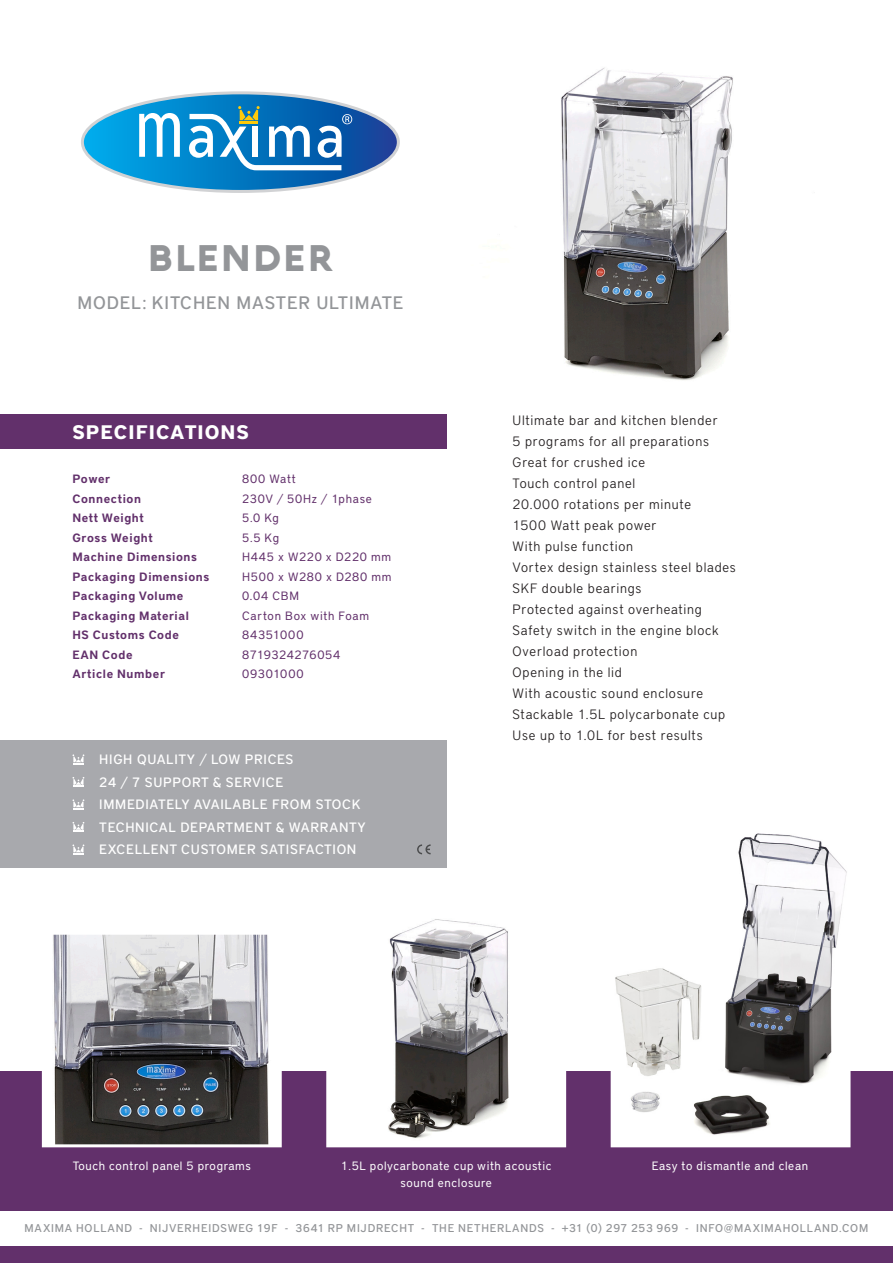
<style>
.page{position:relative;width:893px;height:1263px;background:#fff}
.page>*{position:absolute;margin:0;border:0;box-sizing:border-box;transform-origin:0 0}
.t1{font:900 36px "Aquawax";letter-spacing:.05em;color:#939598}
.t2{font:700 19.5px "District Pro";letter-spacing:.05em;color:#fff}
.t3{font:500 18px "District Pro";letter-spacing:.05em;color:#939598}
.t4{font:300 13.5px "District Pro";letter-spacing:.055em;color:#231f20}
.t5{font:500 13.5px "District Pro";letter-spacing:.05em;color:#fff}
.t6{font:600 12px "District Pro";letter-spacing:.05em;color:#62306b}
.t7{font:12px "District Pro";letter-spacing:.06em;color:#62306b}
.t8{font:12px/16.5px "District Pro";letter-spacing:.05em;color:#fff;text-align:center}
.t9{font:12px "District Pro";letter-spacing:.04em;color:#62306b}
.t10{font:500 11.25px "District Pro";letter-spacing:.07em;color:#939598}
</style>
<div class="page">
<div style="left:0;top:1071px;width:893px;height:192px;background:#62306b"></div>
<img style="left:561px;top:67px;width:172px;height:313px">
<div style="left:0;top:415px;width:446px;height:34px;background:#62306b"></div>
<svg style="left:82px;top:93px;width:316px;height:99px"></svg>
<div style="left:0;top:1211px;width:893px;height:34px;background:#fff"></div>
<div style="left:0;top:740px;width:446px;height:128px;background:#a8a9ad"></div>
<svg style="left:73px;top:754px;width:11px;height:10px"></svg>
<svg style="left:73px;top:777px;width:11px;height:10px"></svg>
<svg style="left:73px;top:799px;width:11px;height:10px"></svg>
<svg style="left:73px;top:844px;width:11px;height:10px"></svg>
<svg style="left:73px;top:822px;width:11px;height:10px"></svg>
<svg style="left:417px;top:844px;width:14px;height:10px"></svg>
<svg style="left:41px;top:934px;width:241px;height:214px;background:#8c8c8f"></svg>
<svg style="left:326px;top:919px;width:241px;height:229px"></svg>
<svg style="left:610px;top:833px;width:241px;height:315px"></svg>
<p class="t1" style="left:148px;top:234px;width:186px">BLENDER</p>
<p class="t3" style="left:77px;top:290px;width:328px">MODEL: KITCHEN MASTER ULTIMATE</p>
<p class="t2" style="left:73px;top:418px;width:178px">SPECIFICATIONS</p>
<p class="t6" style="left:73px;top:471px;width:39px">Power</p>
<p class="t6" style="left:73px;top:490px;width:70px">Connection</p>
<p class="t6" style="left:73px;top:510px;width:73px">Nett Weight</p>
<p class="t6" style="left:73px;top:529px;width:82px">Gross Weight</p>
<p class="t6" style="left:73px;top:549px;width:126px">Machine Dimensions</p>
<p class="t6" style="left:73px;top:568px;width:138px">Packaging Dimensions</p>
<p class="t6" style="left:73px;top:588px;width:112px">Packaging Volume</p>
<p class="t6" style="left:73px;top:607px;width:118px">Packaging Material</p>
<p class="t6" style="left:73px;top:627px;width:108px">HS Customs Code</p>
<p class="t6" style="left:73px;top:646px;width:62px">EAN Code</p>
<p class="t6" style="left:73px;top:666px;width:94px">Article Number</p>
<p class="t7" style="left:242px;top:471px;width:55px">800 Watt</p>
<p class="t7" style="left:242px;top:490px;width:131px">230V / 50Hz / 1phase</p>
<p class="t7" style="left:242px;top:510px;width:38px">5.0 Kg</p>
<p class="t7" style="left:242px;top:529px;width:39px">5.5 Kg</p>
<p class="t7" style="left:242px;top:549px;width:151px">H445 x W220 x D220 mm</p>
<p class="t7" style="left:242px;top:568px;width:151px">H500 x W280 x D280 mm</p>
<p class="t7" style="left:242px;top:588px;width:58px">0.04 CBM</p>
<p class="t7" style="left:242px;top:607px;width:129px">Carton Box with Foam</p>
<p class="t7" style="left:242px;top:627px;width:63px">84351000</p>
<p class="t9" style="left:242px;top:646px;width:100px">8719324276054</p>
<p class="t7" style="left:242px;top:666px;width:63px">09301000</p>
<p class="t5" style="left:99px;top:750px;width:196px">HIGH QUALITY / LOW PRICES</p>
<p class="t5" style="left:99px;top:773px;width:186px">24 / 7 SUPPORT &amp; SERVICE</p>
<p class="t5" style="left:99px;top:795px;width:263px">IMMEDIATELY AVAILABLE FROM STOCK</p>
<p class="t5" style="left:99px;top:818px;width:268px">TECHNICAL DEPARTMENT &amp; WARRANTY</p>
<p class="t5" style="left:99px;top:840px;width:259px">EXCELLENT CUSTOMER SATISFACTION</p>
<p class="t4" style="left:513px;top:411px;width:207px">Ultimate bar and kitchen blender</p>
<p class="t4" style="left:513px;top:432px;width:198px">5 programs for all preparations</p>
<p class="t4" style="left:513px;top:453px;width:134px">Great for crushed ice</p>
<p class="t4" style="left:513px;top:474px;width:124px">Touch control panel</p>
<p class="t4" style="left:513px;top:495px;width:180px">20.000 rotations per minute</p>
<p class="t4" style="left:513px;top:516px;width:145px">1500 Watt peak power</p>
<p class="t4" style="left:513px;top:537px;width:122px">With pulse function</p>
<p class="t4" style="left:513px;top:558px;width:225px">Vortex design stainless steel blades</p>
<p class="t4" style="left:513px;top:579px;width:130px">SKF double bearings</p>
<p class="t4" style="left:513px;top:600px;width:191px">Protected against overheating</p>
<p class="t4" style="left:513px;top:621px;width:208px">Safety switch in the engine block</p>
<p class="t4" style="left:513px;top:642px;width:126px">Overload protection</p>
<p class="t4" style="left:513px;top:663px;width:111px">Opening in the lid</p>
<p class="t4" style="left:513px;top:684px;width:192px">With acoustic sound enclosure</p>
<p class="t4" style="left:513px;top:705px;width:214px">Stackable 1.5L polycarbonate cup</p>
<p class="t4" style="left:513px;top:726px;width:192px">Use up to 1.0L for best results</p>
<p class="t8" style="left:73px;top:1157px;width:180px">Touch control panel 5 programs</p>
<p class="t8" style="left:341px;top:1157px;width:212px">1.5L polycarbonate cup with acoustic sound enclosure</p>
<p class="t8" style="left:652px;top:1157px;width:158px">Easy to dismantle and clean</p>
<p class="t10" style="left:25px;top:1221px;width:845px">MAXIMA HOLLAND - NIJVERHEIDSWEG 19F - 3641 RP MIJDRECHT - THE NETHERLANDS - +31 (0) 297 253 969 - INFO@MAXIMAHOLLAND.COM</p>
</div>
